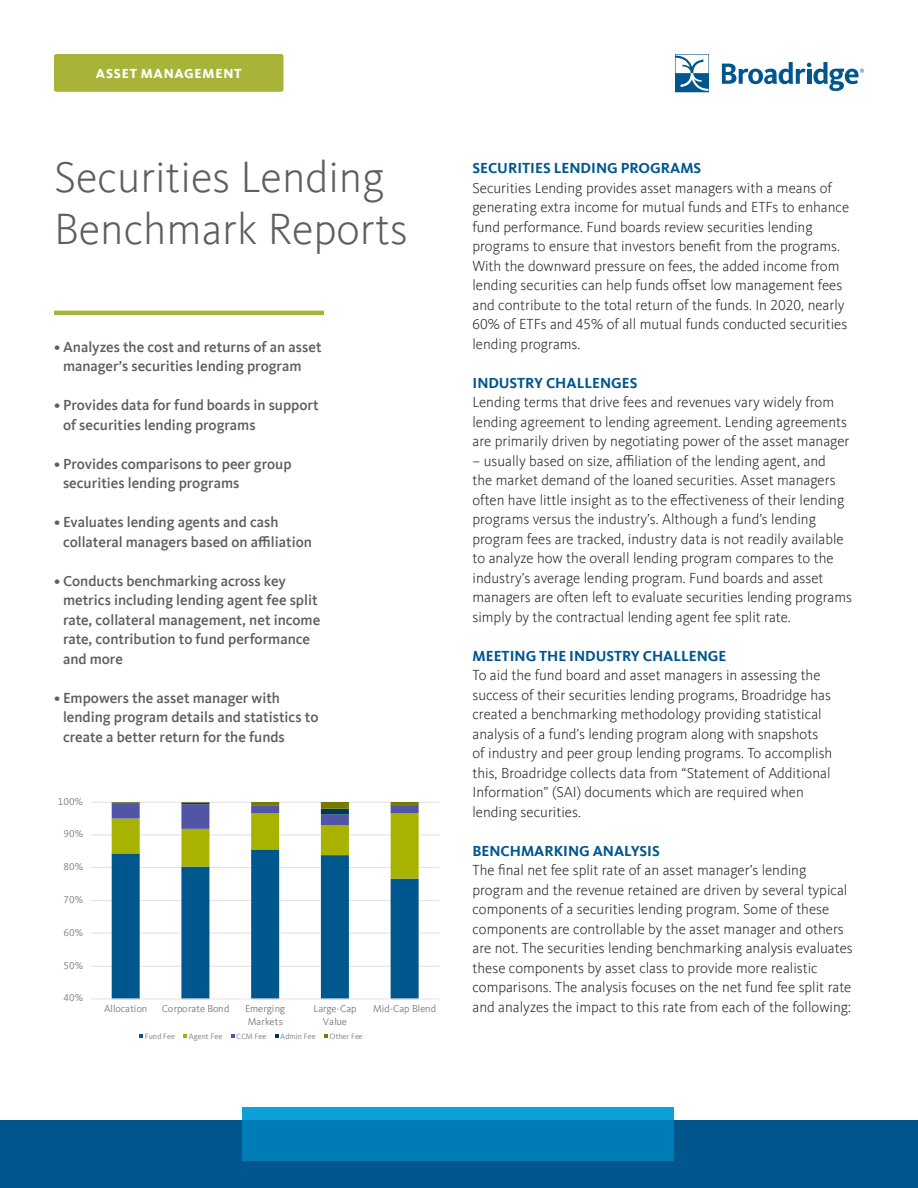
<style>
.page{position:relative;width:918px;height:1188px;background:#fff}
.page>*{position:absolute;margin:0;border:0;box-sizing:border-box;transform-origin:0 0}
.Headline{font:300 45px "Kievit Offc";color:#5b5f5d}
.Body{font:300 15px/19.5px "Kievit Offc";color:#231f20}
.t1{font:500 15px/19.5px "Kievit Offc";color:#5b5f5d}
.Head{font:700 15px "Kievit Offc";color:#00568d}
.Eyebrow{font:800 13.5px "Kievit Offc";letter-spacing:.055em;color:#fff}
.t2{font:10.35px/12.6px "Kievit Offc";letter-spacing:-.005em;color:#808080}
.t3{font:7.95px "Kievit Offc";letter-spacing:.01em;color:#808080}
</style>
<div class="page">
<div style="left:0;top:1120px;width:918px;height:68px;background:#00568d"></div>
<div style="left:242px;top:1107px;width:432px;height:13px;background:#0ca2d9"></div>
<svg style="left:722px;top:62px;width:142px;height:29px"></svg>
<svg style="left:675px;top:54px;width:34px;height:38px"></svg>
<hr style="left:54px;top:311px;width:270px;height:4px;background:#a7b439">
<div style="left:242px;top:1120px;width:432px;height:41px;background:#007bb6"></div>
<div style="left:54px;top:54px;width:230px;height:38px;background:#a7b439;border-radius:2px"></div>
<hr style="left:91px;top:966px;width:348px;height:1px;background:#e2e2e2">
<hr style="left:91px;top:933px;width:348px;height:1px;background:#e2e2e2">
<hr style="left:91px;top:900px;width:348px;height:1px;background:#e2e2e2">
<hr style="left:91px;top:867px;width:348px;height:1px;background:#e2e2e2">
<hr style="left:91px;top:835px;width:348px;height:1px;background:#e2e2e2">
<hr style="left:91px;top:802px;width:348px;height:1px;background:#e2e2e2">
<svg style="left:112px;top:879px;width:307px;height:120px"></svg>
<svg style="left:112px;top:802px;width:307px;height:77px"></svg>
<hr style="left:91px;top:999px;width:348px;height:1px;background:#e2e2e2">
<svg style="left:231px;top:1035px;width:4px;height:3px"></svg>
<svg style="left:275px;top:1035px;width:4px;height:3px"></svg>
<svg style="left:324px;top:1035px;width:4px;height:3px"></svg>
<p class="Eyebrow" style="left:96px;top:66px;width:147px">ASSET MANAGEMENT</p>
<p class="Headline" style="left:54px;top:152px;width:332px">Securities Lending</p>
<p class="Headline" style="left:54px;top:205px;width:355px">Benchmark Reports</p>
<p class="t1" style="left:63px;top:337px;width:260px;text-indent:-9px">• Analyzes the cost and returns of an asset manager’s securities lending program</p>
<p class="t1" style="left:63px;top:396px;width:257px;text-indent:-9px">• Provides data for fund boards in support of securities lending programs</p>
<p class="t1" style="left:63px;top:454px;width:230px;text-indent:-9px">• Provides comparisons to peer group securities lending programs</p>
<p class="t1" style="left:63px;top:513px;width:250px;text-indent:-9px">• Evaluates lending agents and cash collateral managers based on affiliation</p>
<p class="t1" style="left:63px;top:571px;width:259px;text-indent:-9px">• Conducts benchmarking across key metrics including lending agent fee split rate, collateral management, net income rate, contribution to fund performance and more</p>
<p class="t1" style="left:63px;top:688px;width:257px;text-indent:-9px">• Empowers the asset manager with lending program details and statistics to create a better return for the funds</p>
<p class="t2" style="left:58px;top:795px;width:27px">100%</p>
<p class="t2" style="left:63px;top:828px;width:21px">90%</p>
<p class="t2" style="left:63px;top:860px;width:21px">80%</p>
<p class="t2" style="left:63px;top:894px;width:21px">70%</p>
<p class="t2" style="left:63px;top:926px;width:21px">60%</p>
<p class="t2" style="left:63px;top:959px;width:21px">50%</p>
<p class="t2" style="left:63px;top:992px;width:21px">40%</p>
<p class="t2" style="left:104px;top:1003px;width:45px">Allocation</p>
<p class="t2" style="left:162px;top:1003px;width:69px">Corporate Bond</p>
<p class="t2" style="left:245px;top:1003px;width:42px">Emerging<br>Markets</p>
<p class="t2" style="left:313px;top:1003px;width:45px;text-align:center">Large-Cap<br>Value</p>
<p class="t2" style="left:373px;top:1003px;width:65px">Mid-Cap Blend</p>
<p class="t3" style="left:145px;top:1032px;width:32px">Fund Fee</p>
<p class="t3" style="left:189px;top:1032px;width:35px">Agent Fee</p>
<p class="t3" style="left:236px;top:1032px;width:32px">CCM Fee</p>
<p class="t3" style="left:280px;top:1032px;width:37px">Admin Fee</p>
<p class="t3" style="left:329px;top:1032px;width:35px">Other Fee</p>
<p class="Head" style="left:472px;top:160px;width:230px">SECURITIES LENDING PROGRAMS</p>
<p class="Body" style="left:472px;top:178px;width:378px">Securities Lending provides asset managers with a means of generating extra income for mutual funds and ETFs to enhance fund performance. Fund boards review securities lending programs to ensure that investors benefit from the programs.<br>With the downward pressure on fees, the added income from lending securities can help funds offset low management fees and contribute to the total return of the funds. In 2020, nearly 60% of ETFs and 45% of all mutual funds conducted securities lending programs.</p>
<p class="Head" style="left:472px;top:374px;width:167px">INDUSTRY CHALLENGES</p>
<p class="Body" style="left:472px;top:393px;width:378px">Lending terms that drive fees and revenues vary widely from lending agreement to lending agreement. Lending agreements are primarily driven by negotiating power of the asset manager</p>
<p class="Body" style="left:472px;top:451px;width:381px">– usually based on size, affiliation of the lending agent, and<br>the market demand of the loaned securities. Asset managers often have little insight as to the effectiveness of their lending programs versus the industry’s. Although a fund’s lending program fees are tracked, industry data is not readily available to analyze how the overall lending program compares to the industry’s average lending program. Fund boards and asset managers are often left to evaluate securities lending programs simply by the contractual lending agent fee split rate.</p>
<p class="Head" style="left:472px;top:647px;width:256px">MEETING THE INDUSTRY CHALLENGE</p>
<p class="Body" style="left:472px;top:666px;width:361px">To aid the fund board and asset managers in assessing the success of their securities lending programs, Broadridge has created a benchmarking methodology providing statistical analysis of a fund’s lending program along with snapshots of industry and peer group lending programs. To accomplish this, Broadridge collects data from “Statement of Additional Information” (SAI) documents which are required when lending securities.</p>
<p class="Head" style="left:472px;top:842px;width:189px">BENCHMARKING ANALYSIS</p>
<p class="Body" style="left:472px;top:861px;width:382px">The final net fee split rate of an asset manager’s lending program and the revenue retained are driven by several typical components of a securities lending program. Some of these components are controllable by the asset manager and others are not. The securities lending benchmarking analysis evaluates these components by asset class to provide more realistic comparisons. The analysis focuses on the net fund fee split rate and analyzes the impact to this rate from each of the following:</p>
</div>
